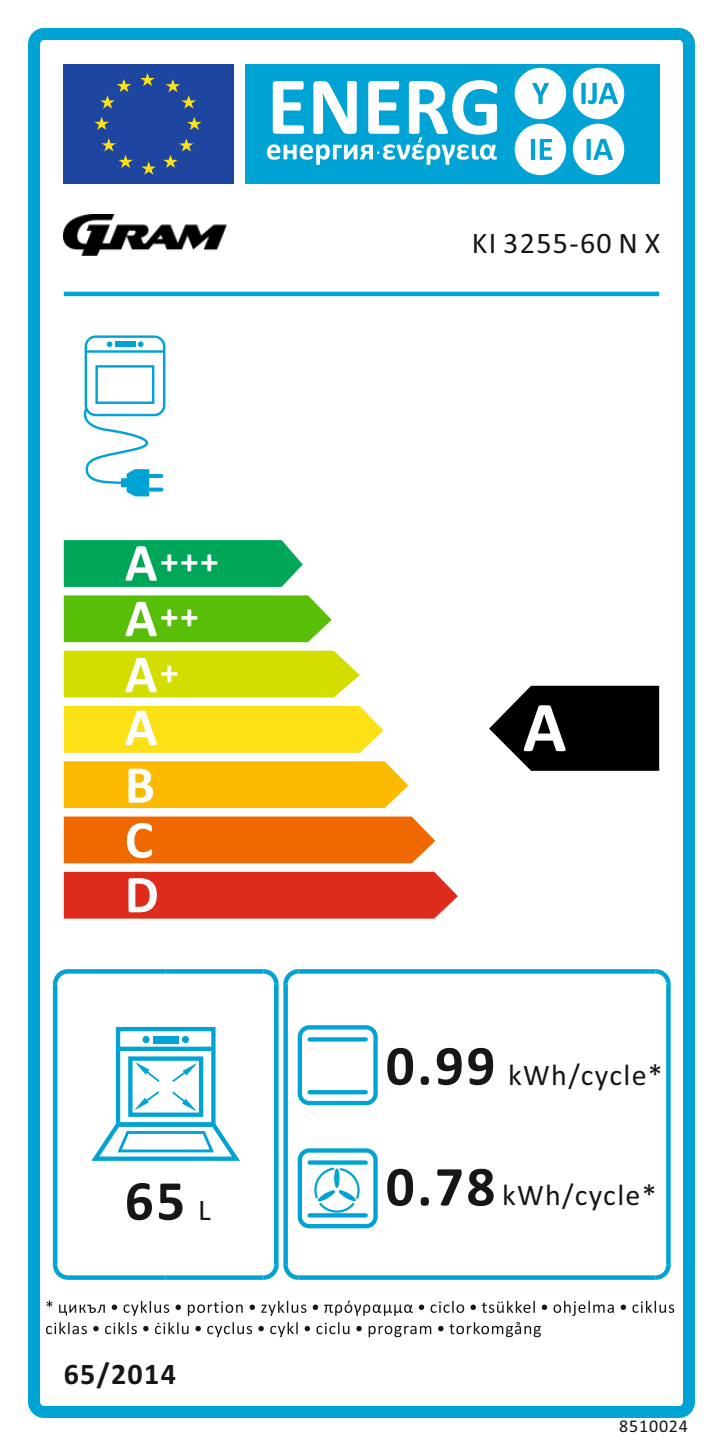
<style>
.page{position:relative;width:723px;height:1446px;background:#fff}
.page>*{position:absolute;margin:0;border:0;box-sizing:border-box;transform-origin:0 0}
.t1{font:700 72px "Calibri";color:#fff}
.t2{font:700 57px "Calibri";color:#151616}
.t3{font:700 54px/54.9px "Calibri";color:#fff}
.t4{font:700 36px/55.5px "Calibri";color:#fff}
.t5{font:30px "Calibri";letter-spacing:.045em;color:#151616}
.t6{font:700 30px "Calibri";letter-spacing:.045em;color:#151616}
.t7{font:18px "Calibri";letter-spacing:.045em;color:#151616}
.s1{font-size:54px}
.s2{font-size:36px}
.s3{font-weight:400;font-size:30px}
.s4{font-weight:700;font-size:57px}
</style>
<div class="page">
<svg style="left:47px;top:1300px;width:134px;height:16px"></svg>
<svg style="left:188px;top:1301px;width:130px;height:15px"></svg>
<svg style="left:324px;top:1300px;width:100px;height:16px"></svg>
<svg style="left:430px;top:1301px;width:117px;height:12px"></svg>
<svg style="left:553px;top:1301px;width:121px;height:15px"></svg>
<svg style="left:46px;top:1322px;width:252px;height:15px"></svg>
<svg style="left:305px;top:1322px;width:236px;height:15px"></svg>
<div style="left:28px;top:28px;width:667px;height:1390px;border:12px solid #00a3d4;border-radius:10px"></div>
<div style="left:64px;top:64px;width:170px;height:119px;background:#1e46a1"></div>
<svg style="left:141px;top:161px;width:15px;height:14px"></svg>
<svg style="left:140px;top:73px;width:15px;height:13px"></svg>
<svg style="left:187px;top:117px;width:15px;height:13px"></svg>
<svg style="left:94px;top:117px;width:15px;height:13px"></svg>
<svg style="left:100px;top:79px;width:31px;height:30px"></svg>
<svg style="left:101px;top:138px;width:32px;height:30px"></svg>
<svg style="left:163px;top:138px;width:31px;height:30px"></svg>
<svg style="left:166px;top:79px;width:30px;height:30px"></svg>
<div style="left:245px;top:64px;width:414px;height:119px;background:#00a3d4"></div>
<div style="left:515px;top:68px;width:51px;height:51px;background:#fff;border-radius:50%"></div>
<svg style="left:532px;top:83px;width:17px;height:21px"></svg>
<div style="left:573px;top:68px;width:51px;height:51px;background:#fff;border-radius:50%"></div>
<svg style="left:581px;top:83px;width:37px;height:21px"></svg>
<div style="left:515px;top:124px;width:51px;height:51px;background:#fff;border-radius:50%"></div>
<svg style="left:531px;top:139px;width:21px;height:21px"></svg>
<div style="left:573px;top:124px;width:51px;height:51px;background:#fff;border-radius:50%"></div>
<svg style="left:586px;top:139px;width:27px;height:21px"></svg>
<hr style="left:64px;top:292px;width:595px;height:4px;background:#00a3d4">
<div style="left:298px;top:1025px;width:80px;height:80px;border:4px solid #00a3d4;border-radius:9px"></div>
<svg style="left:310px;top:1037px;width:56px;height:4px"></svg>
<svg style="left:310px;top:1090px;width:56px;height:4px"></svg>
<div style="left:298px;top:1148px;width:80px;height:80px;border:4px solid #00a3d4;border-radius:9px"></div>
<svg style="left:310px;top:1160px;width:56px;height:4px"></svg>
<svg style="left:310px;top:1213px;width:56px;height:4px"></svg>
<svg style="left:312px;top:1167px;width:49px;height:50px"></svg>
<div style="left:85px;top:335px;width:80px;height:81px;border:2px solid #00a3d4;border-radius:10px"></div>
<hr style="left:86px;top:350px;width:78px;height:3px;background:#00a3d4">
<svg style="left:107px;top:341px;width:5px;height:6px"></svg>
<svg style="left:138px;top:341px;width:6px;height:6px"></svg>
<div style="left:115px;top:341px;width:20px;height:6px;background:#00a3d4"></div>
<div style="left:95px;top:365px;width:59px;height:39px;border:2px solid #00a3d4"></div>
<svg style="left:83px;top:406px;width:79px;height:90px"></svg>
<hr style="left:149px;top:474px;width:12px;height:4px;background:#00a3d4">
<svg style="left:149px;top:487px;width:12px;height:4px"></svg>
<div style="left:64px;top:595px;width:268px;height:47px;background:#58be07"></div>
<div style="left:64px;top:706px;width:319px;height:47px;background:#fbe116"></div>
<div style="left:64px;top:761px;width:344px;height:47px;background:#fbba00"></div>
<div style="left:64px;top:816px;width:371px;height:47px;background:#ef6800"></div>
<div style="left:64px;top:872px;width:394px;height:46px;background:#dd2b1c"></div>
<div style="left:64px;top:651px;width:296px;height:46px;background:#d3dd00"></div>
<svg style="left:64px;top:540px;width:239px;height:47px;background:#0cab61"></svg>
<svg style="left:489px;top:686px;width:170px;height:85px;background:#1f1f1f"></svg>
<svg style="left:52px;top:969px;width:20px;height:19px"></svg>
<svg style="left:68px;top:969px;width:98px;height:4px"></svg>
<svg style="left:166px;top:969px;width:93px;height:4px"></svg>
<svg style="left:52px;top:1260px;width:16px;height:20px"></svg>
<div style="left:68px;top:1275px;width:98px;height:5px;background:#00a3d4"></div>
<div style="left:166px;top:1275px;width:97px;height:5px;background:#00a3d4"></div>
<hr style="left:53px;top:984px;width:4px;height:281px;background:#00a3d4">
<svg style="left:274px;top:988px;width:4px;height:272px"></svg>
<svg style="left:259px;top:969px;width:44px;height:19px"></svg>
<svg style="left:259px;top:1260px;width:39px;height:20px"></svg>
<div style="left:283px;top:984px;width:5px;height:281px;background:#00a3d4"></div>
<svg style="left:298px;top:969px;width:353px;height:4px"></svg>
<svg style="left:651px;top:969px;width:20px;height:15px"></svg>
<svg style="left:656px;top:1265px;width:15px;height:15px"></svg>
<div style="left:666px;top:984px;width:5px;height:281px;background:#00a3d4"></div>
<div style="left:298px;top:1275px;width:358px;height:5px;background:#00a3d4"></div>
<div style="left:116px;top:1027px;width:100px;height:99px;border:4px solid #00a3d4"></div>
<div style="left:118px;top:1046px;width:95px;height:5px;background:#00a3d4"></div>
<div style="left:142px;top:1036px;width:8px;height:7px;background:#00a3d4;border-radius:50%"></div>
<div style="left:182px;top:1036px;width:7px;height:7px;background:#00a3d4;border-radius:50%"></div>
<div style="left:153px;top:1036px;width:26px;height:7px;background:#00a3d4"></div>
<div style="left:128px;top:1056px;width:75px;height:61px;border:4px solid #00a3d4"></div>
<svg style="left:137px;top:1063px;width:23px;height:19px"></svg>
<svg style="left:91px;top:1118px;width:149px;height:43px"></svg>
<svg style="left:136px;top:1091px;width:23px;height:18px"></svg>
<svg style="left:172px;top:1064px;width:23px;height:46px"></svg>
<svg style="left:267px;top:80px;width:230px;height:85px"></svg>
<img style="left:64px;top:215px;width:162px;height:40px">
<p class="t4" style="left:125px;top:536px;width:95px"><span class="s1">A</span>+++<br><span class="s1">A</span>++</p>
<h3 class="t3" style="left:125px;top:652px;width:55px;line-height:52.8px">A<span class="s2">+<br></span>A</h3>
<h3 class="t3" style="left:125px;top:762px;width:36px;text-align:justify">B C D</h3>
<h2 class="t2" style="left:125px;top:1177px;width:87px">65 <span class="s3">L</span></h2>
<p class="t6" style="left:64px;top:1361px;width:114px">65/2014</p>
<p class="t5" style="left:472px;top:231px;width:190px">KI 3255-60 N X</p>
<h1 class="t1" style="left:523px;top:697px;width:45px">A</h1>
<p class="t5" style="left:386px;top:1062px;width:279px"><span class="s4">0.99</span> kWh/cycle*</p>
<p class="t5" style="left:386px;top:1183px;width:273px"><span class="s4">0.78</span> kWh/cycle*</p>
<p class="t7" style="left:619px;top:1418px;width:70px">8510024</p>
</div>
